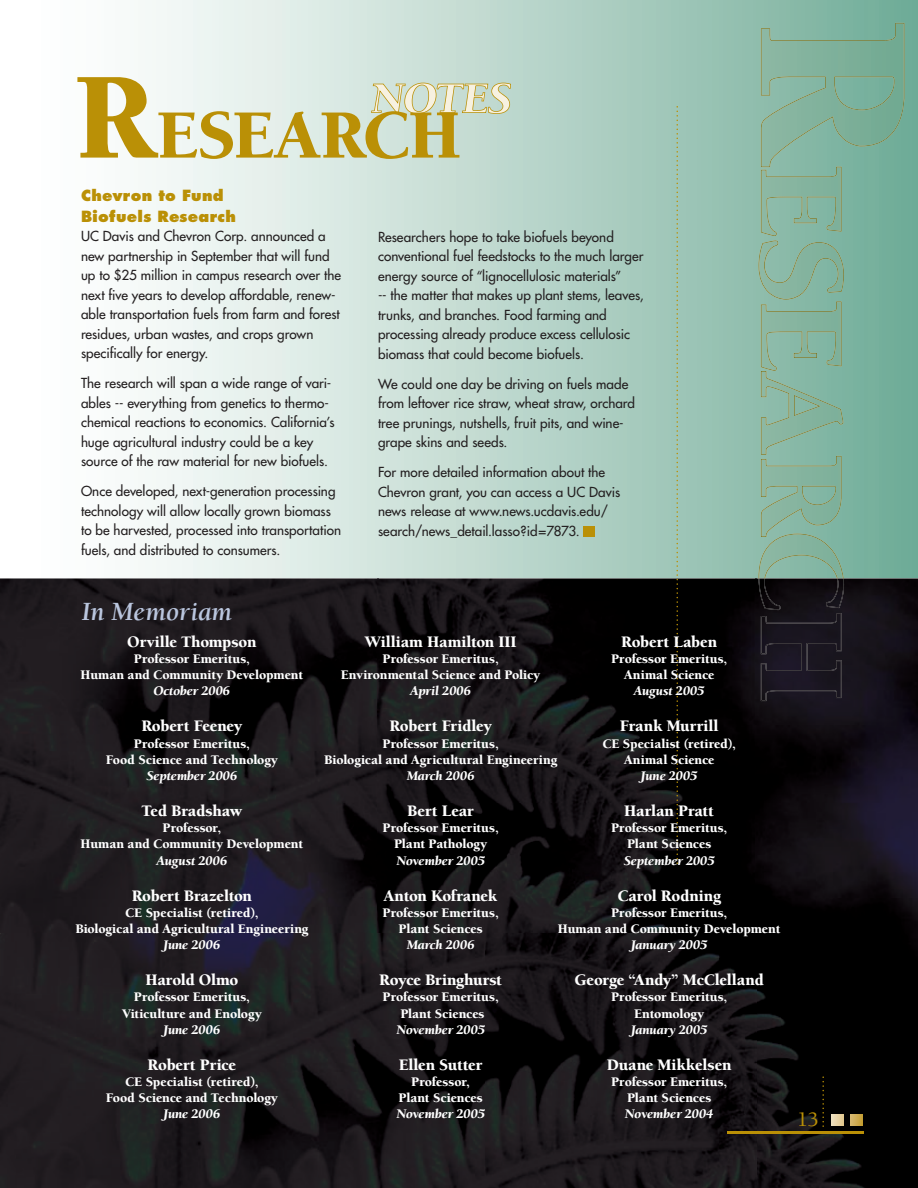
<style>
.page{position:relative;width:918px;height:1188px;background:#fff}
.page>*{position:absolute;margin:0;border:0;box-sizing:border-box;transform-origin:0 0}
.t1{font:italic 700 27px "Berkeley";color:#bac6de}
.t2{font:500 21px "Berkeley";color:#ba9006}
.t3{font:900 16.5px "Berkeley";letter-spacing:-.01em;color:#fff}
.t4{font:800 15px/21px "Futura";letter-spacing:.02em;color:#ba9006}
.t5{font:13.5px/19.5px "Futura";letter-spacing:.005em;color:#231f20}
.t6{font:900 13.5px/16.2px "Berkeley";letter-spacing:-.01em;color:#fff;text-align:center}
.t7{font:italic 900 13.5px "Berkeley";letter-spacing:-.005em;color:#fff}
</style>
<div class="page">
<svg style="left:145px;top:0;width:773px;height:578px;background:#bfd9cf"></svg>
<img style="left:0;top:578px;width:918px;height:610px">
<img style="left:758px;top:579px;width:86px;height:122px">
<svg style="left:761px;top:23px;width:143px;height:482px;background:#7fb19c"></svg>
<svg style="left:758px;top:534px;width:86px;height:45px;background:#86b29d"></svg>
<svg style="left:676px;top:106px;width:2px;height:758px;background:#737f5e"></svg>
<hr style="left:727px;top:1131px;width:137px;height:1px;background:#ba9006">
<hr style="left:727px;top:1133px;width:137px;height:1px;background:#ba9006">
<svg style="left:822px;top:1076px;width:2px;height:51px"></svg>
<svg style="left:851px;top:1115px;width:12px;height:11px"></svg>
<svg style="left:832px;top:1115px;width:12px;height:11px"></svg>
<svg style="left:77px;top:77px;width:434px;height:82px;background:#d4d1a6"></svg>
<div style="left:584px;top:526px;width:12px;height:11px;background:#ba9006"></div>
<p class="t4" style="left:81px;top:185px;width:157px">Chevron to Fund<br>Biofuels Research</p>
<p class="t5" style="left:81px;top:227px;width:262px">UC Davis and Chevron Corp. announced a new partnership in September that will fund up to $25 million in campus research over the next five years to develop affordable, renew&shy;able transportation fuels from farm and forest residues, urban wastes, and crops grown specifically for energy.</p>
<p class="t5" style="left:81px;top:374px;width:255px">The research will span a wide range of vari&shy;ables -- everything from genetics to thermo&shy;chemical reactions to economics. California’s huge agricultural industry could be a key source of the raw material for new biofuels.</p>
<p class="t5" style="left:81px;top:482px;width:262px">Once developed, next-generation processing technology will allow locally grown biomass to be harvested, processed into transportation fuels, and distributed to consumers.</p>
<h1 class="t1" style="left:82px;top:597px;width:152px">In Memoriam</h1>
<p class="t5" style="left:378px;top:227px;width:267px">Researchers hope to take biofuels beyond conventional fuel feedstocks to the much larger energy source of “lignocellulosic materials”<br>-- the matter that makes up plant stems, leaves, trunks, and branches. Food farming and processing already produce excess cellulosic biomass that could become biofuels.</p>
<p class="t5" style="left:378px;top:374px;width:259px">We could one day be driving on fuels made from leftover rice straw, wheat straw, orchard tree prunings, nutshells, fruit pits, and wine&shy;grape skins and seeds.</p>
<p class="t5" style="left:378px;top:462px;width:244px">For more detailed information about the Chevron grant, you can access a UC Davis news release at www.news.ucdavis.edu/ search/news_detail.lasso?id=7873.</p>
<p class="t3" style="left:127px;top:633px;width:131px">Orville thompson</p>
<p class="t6" style="left:81px;top:651px;width:224px">Professor emeritus,<br>human and Community Development</p>
<p class="t7" style="left:154px;top:684px;width:78px">October 2006</p>
<p class="t3" style="left:141px;top:718px;width:102px">robert Feeney</p>
<p class="t6" style="left:106px;top:736px;width:174px">Professor emeritus,<br>Food science and technology</p>
<p class="t7" style="left:146px;top:769px;width:92px">September 2006</p>
<p class="t3" style="left:141px;top:802px;width:103px">ted Bradshaw</p>
<p class="t6" style="left:81px;top:820px;width:224px">Professor,<br>human and Community Development</p>
<p class="t7" style="left:156px;top:853px;width:72px">August 2006</p>
<p class="t3" style="left:132px;top:887px;width:122px">robert Brazelton</p>
<p class="t6" style="left:75px;top:905px;width:235px">Ce specialist (retired),<br>Biological and agricultural engineering</p>
<p class="t7" style="left:164px;top:938px;width:58px">June 2006</p>
<p class="t3" style="left:145px;top:971px;width:95px">harold Olmo</p>
<p class="t6" style="left:122px;top:989px;width:141px">Professor emeritus,<br>Viticulture and enology</p>
<p class="t7" style="left:164px;top:1023px;width:58px">June 2006</p>
<p class="t3" style="left:148px;top:1056px;width:90px">robert Price</p>
<p class="t6" style="left:106px;top:1074px;width:174px">Ce specialist (retired),<br>Food science and technology</p>
<p class="t7" style="left:164px;top:1107px;width:58px">June 2006</p>
<p class="t3" style="left:365px;top:633px;width:153px">William hamilton III</p>
<p class="t6" style="left:341px;top:651px;width:201px">Professor emeritus, environmental science and Policy</p>
<p class="t7" style="left:410px;top:684px;width:62px">April 2006</p>
<p class="t3" style="left:389px;top:718px;width:104px">robert Fridley</p>
<p class="t6" style="left:324px;top:736px;width:235px">Professor emeritus,<br>Biological and agricultural engineering</p>
<p class="t7" style="left:407px;top:769px;width:69px">March 2006</p>
<p class="t3" style="left:407px;top:802px;width:68px">Bert Lear</p>
<p class="t6" style="left:383px;top:820px;width:118px">Professor emeritus,<br>Plant Pathology</p>
<p class="t7" style="left:396px;top:853px;width:90px">November 2005</p>
<p class="t3" style="left:384px;top:887px;width:115px">anton Kofranek</p>
<p class="t6" style="left:383px;top:905px;width:118px">Professor emeritus,<br>Plant sciences</p>
<p class="t7" style="left:407px;top:938px;width:69px">March 2006</p>
<p class="t3" style="left:379px;top:971px;width:124px">royce Bringhurst</p>
<p class="t6" style="left:383px;top:989px;width:118px">Professor emeritus,<br>Plant sciences</p>
<p class="t7" style="left:396px;top:1023px;width:90px">November 2005</p>
<p class="t3" style="left:399px;top:1056px;width:85px">ellen sutter</p>
<p class="t6" style="left:399px;top:1074px;width:86px">Professor,<br>Plant sciences</p>
<p class="t7" style="left:396px;top:1107px;width:90px">November 2005</p>
<p class="t3" style="left:621px;top:633px;width:97px">robert Laben</p>
<p class="t6" style="left:611px;top:651px;width:118px">Professor emeritus, animal science</p>
<p class="t7" style="left:634px;top:684px;width:72px">August 2005</p>
<p class="t3" style="left:620px;top:718px;width:100px">Frank murrill</p>
<p class="t6" style="left:602px;top:736px;width:135px">Ce specialist (retired), animal science</p>
<p class="t7" style="left:641px;top:769px;width:58px">June 2005</p>
<p class="t3" style="left:624px;top:802px;width:91px">harlan Pratt</p>
<p class="t6" style="left:611px;top:820px;width:118px">Professor emeritus,<br>Plant sciences</p>
<p class="t7" style="left:624px;top:853px;width:92px">September 2005</p>
<p class="t3" style="left:617px;top:887px;width:105px">Carol rodning</p>
<p class="t6" style="left:558px;top:905px;width:224px">Professor emeritus,<br>human and Community Development</p>
<p class="t7" style="left:631px;top:938px;width:78px">January 2005</p>
<p class="t3" style="left:575px;top:971px;width:191px">George “andy” mcClelland</p>
<p class="t6" style="left:611px;top:989px;width:118px">Professor emeritus, entomology</p>
<p class="t7" style="left:631px;top:1023px;width:78px">January 2005</p>
<p class="t3" style="left:607px;top:1056px;width:127px">Duane mikkelsen</p>
<p class="t6" style="left:611px;top:1074px;width:118px">Professor emeritus,<br>Plant sciences</p>
<p class="t7" style="left:625px;top:1107px;width:90px">November 2004</p>
<h2 class="t2" style="left:797px;top:1108px;width:23px">13</h2>
</div>
